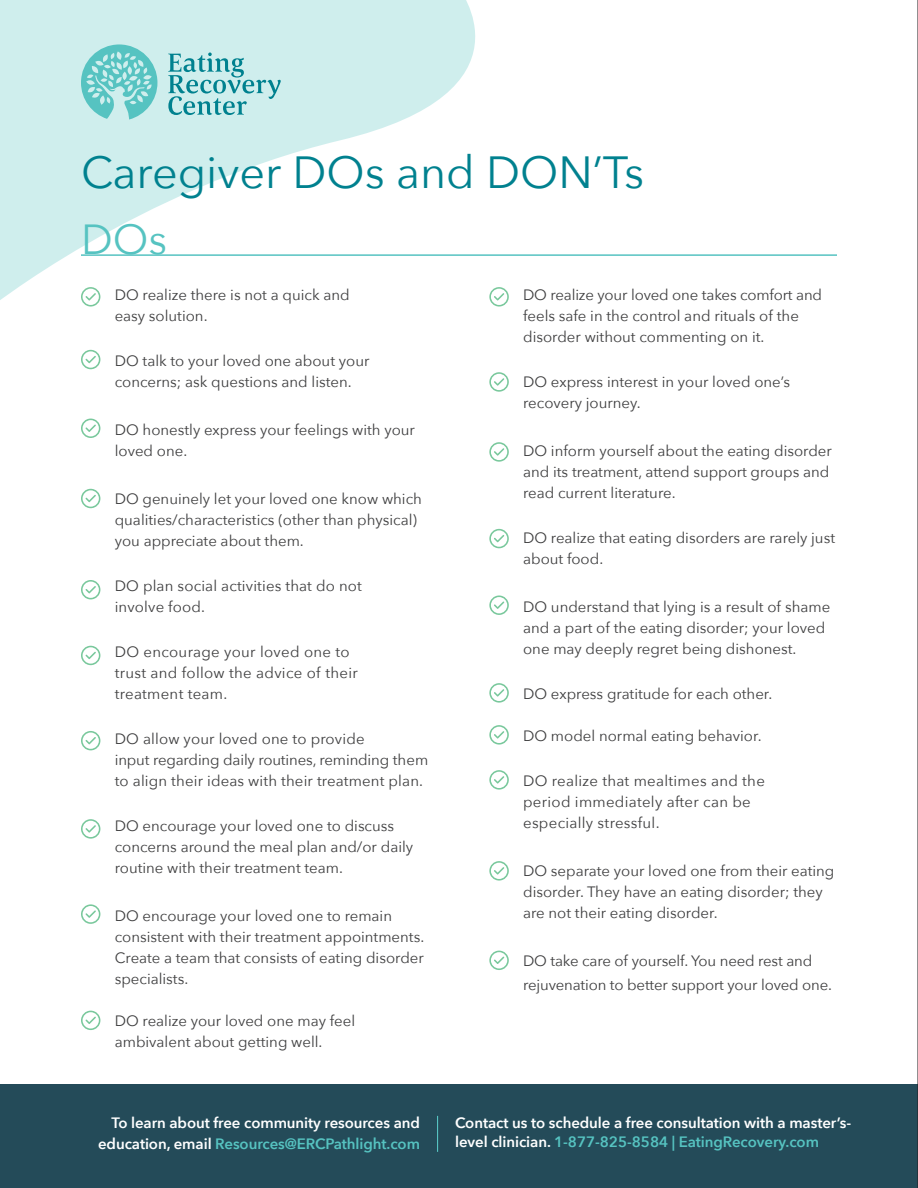
<style>
.page{position:relative;width:918px;height:1188px;background:#fff}
.page>*{position:absolute;margin:0;border:0;box-sizing:border-box;transform-origin:0 0}
.t1{font:45px "Avenir Next";color:#00818f}
.t2{font:42px "Avenir Next";color:#56c3c1}
.t3{font:15px/21px "Avenir Next";color:#3e3e3f}
.t4{font:600 15px/19.5px "Avenir Next";letter-spacing:-.005em;color:#fff}
.t5{font:15px/21px "Avenir Next";letter-spacing:.02em;color:#3e3e3f}
.s1{color:#56c3c1}
</style>
<div class="page">
<svg style="left:0;top:0;width:475px;height:300px;fill:#cfeeed"></svg>
<hr style="left:81px;top:254px;width:756px;height:2px;background:#56c3c1">
<svg style="left:81px;top:287px;width:19px;height:20px"></svg>
<svg style="left:489px;top:287px;width:20px;height:20px"></svg>
<svg style="left:489px;top:442px;width:20px;height:20px"></svg>
<svg style="left:489px;top:596px;width:20px;height:19px"></svg>
<svg style="left:81px;top:350px;width:19px;height:19px"></svg>
<svg style="left:489px;top:372px;width:20px;height:20px"></svg>
<svg style="left:489px;top:529px;width:20px;height:19px"></svg>
<svg style="left:489px;top:683px;width:20px;height:20px"></svg>
<svg style="left:489px;top:725px;width:20px;height:20px"></svg>
<svg style="left:489px;top:770px;width:20px;height:20px"></svg>
<svg style="left:489px;top:861px;width:20px;height:20px"></svg>
<svg style="left:489px;top:951px;width:20px;height:19px"></svg>
<svg style="left:81px;top:419px;width:19px;height:19px"></svg>
<svg style="left:81px;top:489px;width:19px;height:19px"></svg>
<svg style="left:81px;top:580px;width:19px;height:19px"></svg>
<svg style="left:81px;top:646px;width:19px;height:19px"></svg>
<svg style="left:81px;top:731px;width:19px;height:19px"></svg>
<svg style="left:81px;top:819px;width:19px;height:20px"></svg>
<svg style="left:81px;top:904px;width:19px;height:20px"></svg>
<svg style="left:81px;top:1011px;width:19px;height:19px"></svg>
<svg style="left:81px;top:44px;width:76px;height:76px;background:#8cd6d4"></svg>
<svg style="left:168px;top:53px;width:113px;height:62px;background:#9fd4d7"></svg>
<div style="left:0;top:1084px;width:918px;height:104px;background:#244b59"></div>
<hr style="left:437px;top:1116px;width:1px;height:36px;background:#56c3c1">
<hr style="left:917px;top:0;width:1px;height:1188px;background:#231f20">
<p class="t1" style="left:81px;top:134px;width:565px">Caregiver DOs and DON’Ts</p>
<p class="t2" style="left:81px;top:204px;width:88px">DOs</p>
<p class="t3" style="left:115px;top:284px;width:236px">DO realize there is not a quick and easy solution.</p>
<p class="t3" style="left:115px;top:350px;width:256px">DO talk to your loved one about your concerns; ask questions and listen.</p>
<p class="t3" style="left:115px;top:419px;width:302px">DO honestly express your feelings with your loved one.</p>
<p class="t3" style="left:115px;top:488px;width:309px">DO genuinely let your loved one know which qualities/characteristics (other than physical) you appreciate about them.</p>
<p class="t3" style="left:115px;top:575px;width:249px">DO plan social activities that do not involve food.</p>
<p class="t5" style="left:115px;top:641px;width:245px">DO encourage your loved one to trust and follow the advice of their treatment team.</p>
<p class="t3" style="left:115px;top:728px;width:251px">DO allow your loved one to provide</p>
<p class="t3" style="left:115px;top:749px;width:315px">input regarding daily routines, reminding them to align their ideas with their treatment plan.</p>
<p class="t3" style="left:115px;top:815px;width:300px">DO encourage your loved one to discuss concerns around the meal plan and/or daily routine with their treatment team.</p>
<p class="t3" style="left:115px;top:905px;width:311px">DO encourage your loved one to remain consistent with their treatment appointments.<br>Create a team that consists of eating disorder specialists.</p>
<p class="t3" style="left:115px;top:1010px;width:242px">DO realize your loved one may feel ambivalent about getting well.</p>
<p class="t4" style="left:98px;top:1112px;width:323px;line-height:21px;text-align:right">To learn about free community resources and education, email <span class="s1">Resources@ERCPathlight.com</span></p>
<p class="t3" style="left:523px;top:284px;width:301px">DO realize your loved one takes comfort and feels safe in the control and rituals of the disorder without commenting on it.</p>
<p class="t3" style="left:523px;top:371px;width:269px">DO express interest in your loved one’s recovery journey.</p>
<p class="t3" style="left:523px;top:440px;width:310px">DO inform yourself about the eating disorder and its treatment, attend support groups and read current literature.</p>
<p class="t3" style="left:523px;top:527px;width:313px">DO realize that eating disorders are rarely just about food.</p>
<p class="t3" style="left:523px;top:596px;width:309px">DO understand that lying is a result of shame and a part of the eating disorder; your loved one may deeply regret being dishonest.</p>
<p class="t3" style="left:523px;top:683px;width:251px">DO express gratitude for each other.</p>
<p class="t3" style="left:523px;top:725px;width:240px">DO model normal eating behavior.</p>
<p class="t5" style="left:523px;top:770px;width:243px">DO realize that mealtimes and the period immediately after can be especially stressful.</p>
<p class="t3" style="left:523px;top:860px;width:313px">DO separate your loved one from their eating disorder. They have an eating disorder; they are not their eating disorder.</p>
<p class="t3" style="left:523px;top:948px;width:311px;line-height:24px">DO take care of yourself. You need rest and rejuvenation to better support your loved one.</p>
<p class="t4" style="left:455px;top:1113px;width:398px">Contact us to schedule a free consultation with a master’s&shy;level clinician. <span class="s1">1-877-825-8584 | EatingRecovery.com</span></p>
</div>
